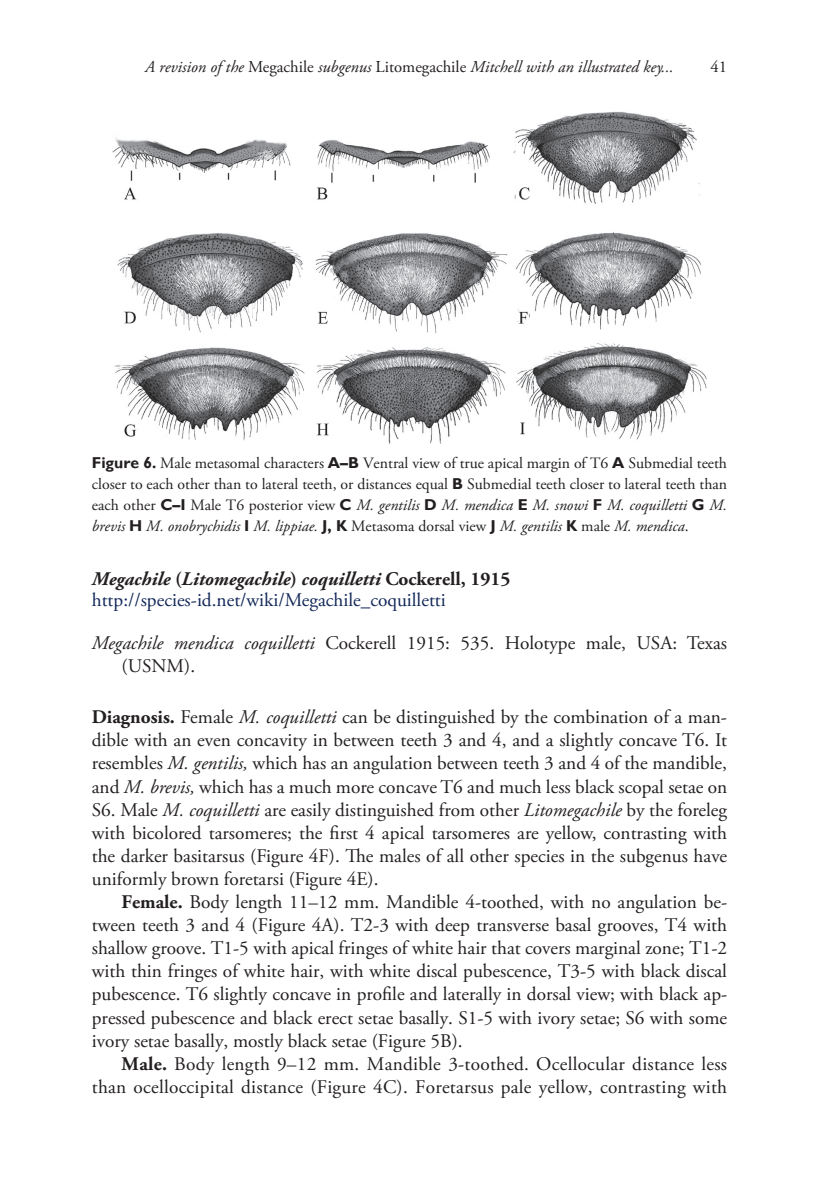
<style>
.page{position:relative;width:819px;height:1191px;background:#fff}
.page>*{position:absolute;margin:0;border:0;box-sizing:border-box;transform-origin:0 0}
.t1{font:19.25px/23.1px "Adobe Garamond Pro";color:#231f20;text-align:justify}
.t2{font:19.25px/21px "Adobe Garamond Pro";color:#122859}
.t3{font:italic 16.62px "Adobe Garamond Pro";color:#231f20}
.t4{font:16.62px "Adobe Garamond Pro";color:#231f20}
.t5{font:15.75px/21px "Adobe Garamond Pro";color:#231f20;text-align:justify}
.s1{font-style:normal}
.s2{font-family:"Gill Sans";font-weight:700}
.s3{font-style:italic}
.s4{font-weight:700;font-style:italic;color:#231f20}
.s5{font-weight:700;color:#231f20}
.s6{font-weight:700}
</style>
<div class="page">
<img style="left:112px;top:112px;width:595px;height:332px">
<p class="t3" style="left:145px;top:56px;width:530px">A revision of the <span class="s1">Megachile</span> subgenus <span class="s1">Litomegachile</span> Mitchell with an illustrated key...</p>
<p class="t4" style="left:710px;top:56px;width:18px">41</p>
<p class="t5" style="left:92px;top:453px;width:637px"><span class="s2">Figure 6.</span> Male metasomal characters <span class="s2">A–B</span> Ventral view of true apical margin of T6 <span class="s2">A</span> Submedial teeth closer to each other than to lateral teeth, or distances equal <span class="s2">B</span> Submedial teeth closer to lateral teeth than each other <span class="s2">C–I</span> Male T6 posterior view <span class="s2">C</span> <span class="s3">M. gentilis</span> <span class="s2">D</span> <span class="s3">M. mendica</span> <span class="s2">E</span> <span class="s3">M. snowi</span> <span class="s2">F</span> <span class="s3">M. coquilletti</span> <span class="s2">G</span> <span class="s3">M. brevis</span> <span class="s2">H</span> <span class="s3">M. onobrychidis</span> <span class="s2">I</span> <span class="s3">M. lippiae.</span> <span class="s2">J, K</span> Metasoma dorsal view <span class="s2">J</span> <span class="s3">M. gentilis</span> <span class="s2">K</span> male <span class="s3">M. mendica</span>.</p>
<p class="t2" style="left:92px;top:568px;width:420px"><span class="s4">Megachile</span> <span class="s5">(</span><span class="s4">Litomegachile</span><span class="s5">)</span> <span class="s4">coquilletti</span> <span class="s5">Cockerell, 1915 </span>http://species-id.net/wiki/Megachile_coquilletti</p>
<p class="t1" style="left:122px;top:631px;width:607px;text-indent:-30px"><span class="s3">Megachile mendica coquilletti</span> Cockerell 1915: 535. Holotype male, USA: Texas (USNM).</p>
<p class="t1" style="left:92px;top:706px;width:637px"><span class="s6">Diagnosis.</span> Female <span class="s3">M. coquilletti</span> can be distinguished by the combination of a man&shy;dible with an even concavity in between teeth 3 and 4, and a slightly concave T6. It resembles <span class="s3">M. gentilis,</span> which has an angulation between teeth 3 and 4 of the mandible, and <span class="s3">M. brevis,</span> which has a much more concave T6 and much less black scopal setae on S6. Male <span class="s3">M. coquilletti</span> are easily distinguished from other <span class="s3">Litomegachile</span> by the foreleg with bicolored tarsomeres; the first 4 apical tarsomeres are yellow, contrasting with the darker basitarsus (Figure 4F). The males of all other species in the subgenus have uniformly brown foretarsi (Figure 4E).</p>
<p class="t1" style="left:92px;top:891px;width:637px;text-indent:30px"><span class="s6">Female.</span> Body length 11–12 mm. Mandible 4-toothed, with no angulation be&shy;tween teeth 3 and 4 (Figure 4A). T2-3 with deep transverse basal grooves, T4 with shallow groove. T1-5 with apical fringes of white hair that covers marginal zone; T1-2 with thin fringes of white hair, with white discal pubescence, T3-5 with black discal pubescence. T6 slightly concave in profile and laterally in dorsal view; with black ap&shy;pressed pubescence and black erect setae basally. S1-5 with ivory setae; S6 with some ivory setae basally, mostly black setae (Figure 5B).</p>
<p class="t1" style="left:92px;top:1052px;width:636px;text-align:right"><span class="s6">Male.</span> Body length 9–12 mm. Mandible 3-toothed. Ocellocular distance less than ocelloccipital distance (Figure 4C). Foretarsus pale yellow, contrasting with</p>
</div>
